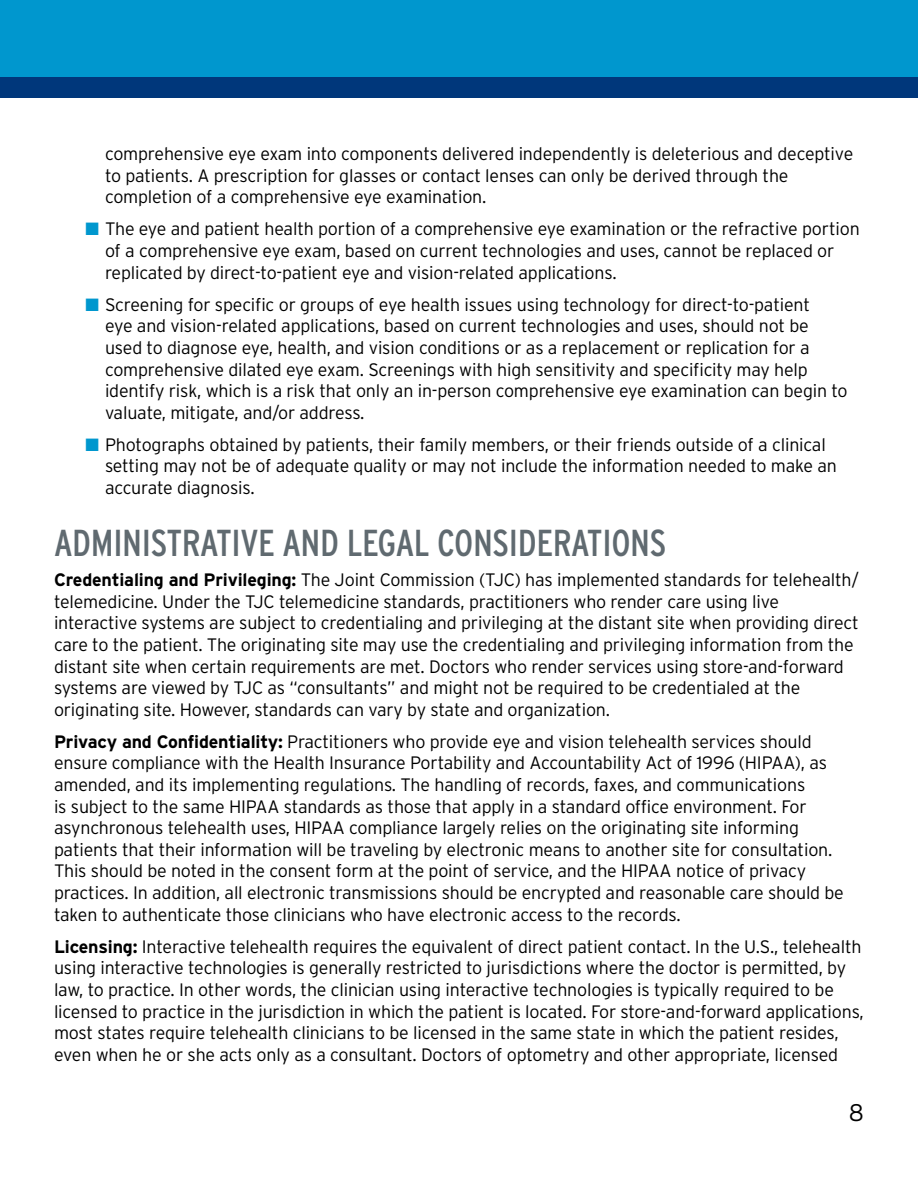
<style>
.page{position:relative;width:918px;height:1188px;background:#fff}
.page>*{position:absolute;margin:0;border:0;box-sizing:border-box;transform-origin:0 0}
.t1{font:37.5px "Interstate Condensed";letter-spacing:-.01em;color:#606a70}
.t2{font:300 24px "Interstate";color:#000}
.t3{font:300 18px/21.6px "Interstate";letter-spacing:-.01em;color:#000}
.s1{color:#0097ce}
.s2{font-weight:700}
</style>
<div class="page">
<div style="left:0;top:0;width:918px;height:98px;background:#00377b"></div>
<div style="left:0;top:0;width:918px;height:77px;background:#0097ce"></div>
<p class="t3" style="left:105px;top:143px;width:750px">comprehensive eye exam into components delivered independently is deleterious and deceptive to patients. A prescription for glasses or contact lenses can only be derived through the completion of a comprehensive eye examination.</p>
<p class="t3" style="left:105px;top:218px;width:756px;text-indent:-19px"><span class="s1">■</span> The eye and patient health portion of a comprehensive eye examination or the refractive portion of a comprehensive eye exam, based on current technologies and uses, cannot be replaced or replicated by direct-to-patient eye and vision-related applications.</p>
<p class="t3" style="left:105px;top:293px;width:744px;text-indent:-19px"><span class="s1">■</span> Screening for specific or groups of eye health issues using technology for direct-to-patient<br>eye and vision-related applications, based on current technologies and uses, should not be used to diagnose eye, health, and vision conditions or as a replacement or replication for a comprehensive dilated eye exam. Screenings with high sensitivity and specificity may help identify risk, which is a risk that only an in-person comprehensive eye examination can begin to valuate, mitigate, and/or address.</p>
<p class="t3" style="left:105px;top:434px;width:734px;text-indent:-19px"><span class="s1">■</span> Photographs obtained by patients, their family members, or their friends outside of a clinical setting may not be of adequate quality or may not include the information needed to make an accurate diagnosis.</p>
<h1 class="t1" style="left:54px;top:521px;width:614px">ADMINISTRATIVE AND LEGAL CONSIDERATIONS</h1>
<p class="t3" style="left:54px;top:569px;width:807px"><span class="s2">Credentialing and Privileging:</span> The Joint Commission (TJC) has implemented standards for telehealth/ telemedicine. Under the TJC telemedicine standards, practitioners who render care using live interactive systems are subject to credentialing and privileging at the distant site when providing direct care to the patient. The originating site may use the credentialing and privileging information from the distant site when certain requirements are met. Doctors who render services using store-and-forward systems are viewed by TJC as “consultants” and might not be required to be credentialed at the originating site. However, standards can vary by state and organization.</p>
<p class="t3" style="left:54px;top:731px;width:791px"><span class="s2">Privacy and Confidentiality:</span> Practitioners who provide eye and vision telehealth services should ensure compliance with the Health Insurance Portability and Accountability Act of 1996 (HIPAA), as amended, and its implementing regulations. The handling of records, faxes, and communications<br>is subject to the same HIPAA standards as those that apply in a standard office environment. For asynchronous telehealth uses, HIPAA compliance largely relies on the originating site informing patients that their information will be traveling by electronic means to another site for consultation.<br>This should be noted in the consent form at the point of service, and the HIPAA notice of privacy practices. In addition, all electronic transmissions should be encrypted and reasonable care should be taken to authenticate those clinicians who have electronic access to the records.</p>
<p class="t3" style="left:54px;top:935px;width:811px"><span class="s2">Licensing:</span> Interactive telehealth requires the equivalent of direct patient contact. In the U.S., telehealth using interactive technologies is generally restricted to jurisdictions where the doctor is permitted, by law, to practice. In other words, the clinician using interactive technologies is typically required to be licensed to practice in the jurisdiction in which the patient is located. For store-and-forward applications, most states require telehealth clinicians to be licensed in the same state in which the patient resides, even when he or she acts only as a consultant. Doctors of optometry and other appropriate, licensed</p>
<h2 class="t2" style="left:849px;top:1099px;width:17px">8</h2>
</div>
